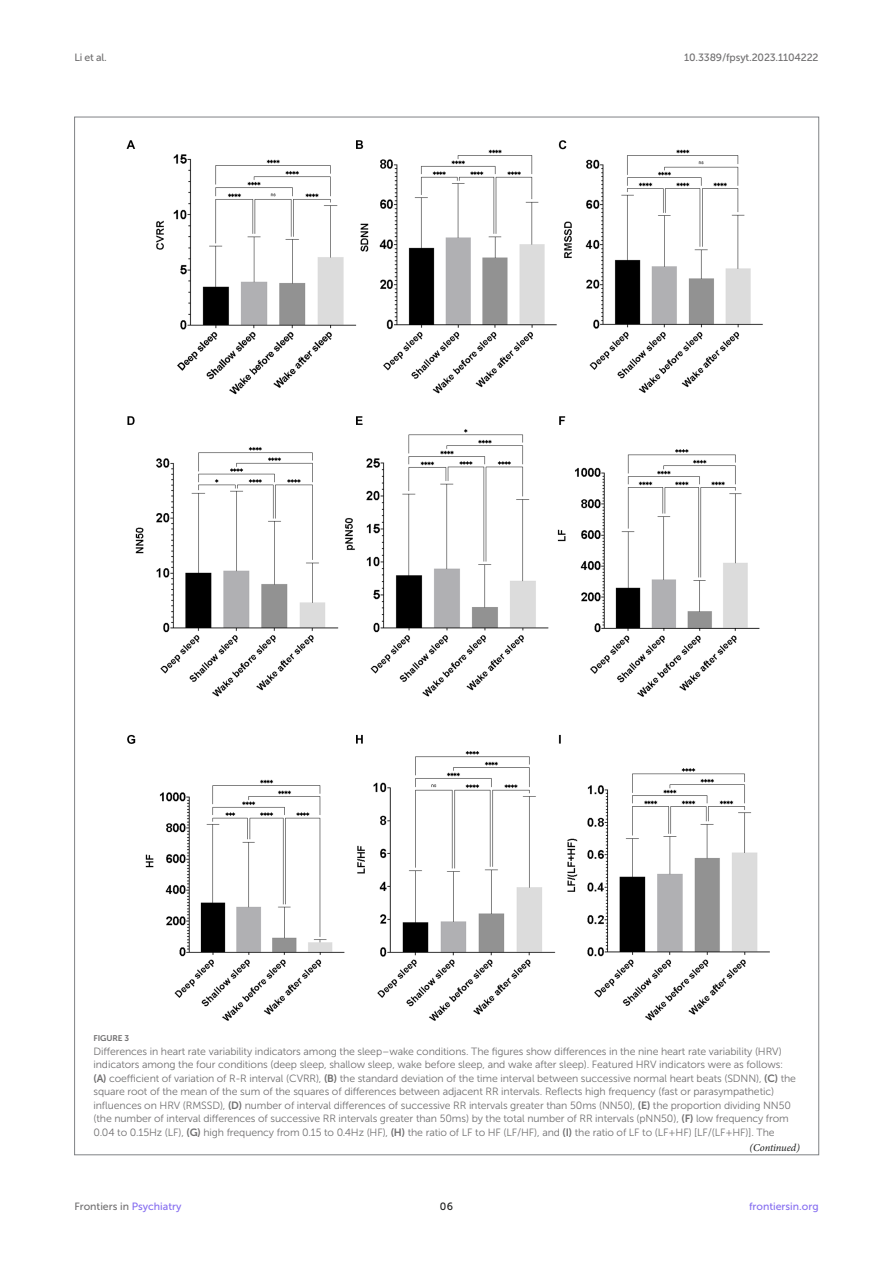
<style>
.page{position:relative;width:893px;height:1263px;background:#fff}
.page>*{position:absolute;margin:0;border:0;box-sizing:border-box;transform-origin:0 0}
.FIG_LEG{font:10.5px/13.5px "Museo Sans 300";letter-spacing:-.01em;color:#706f70}
.t1{font:10.5px "Museo Sans 500";letter-spacing:-.015em;color:#706f70}
.t2{font:10.5px "Museo Sans 500";color:#856df0}
.T_Continue{font:italic 10.5px "Minion Pro";letter-spacing:-.01em;color:#1b1c1b}
.t3{font:10.5px "Museo Sans 500";color:#1b1c1b}
.FIG_HD{font:8.25px "Museo Sans 700";letter-spacing:-.01em;color:#706f70}
.s1{font-family:"Museo Sans 700"}
.s2{color:#856df0}
</style>
<div class="page">
<img style="left:126px;top:140px;width:644px;height:881px">
<p class="t1" style="left:74px;top:51px;width:34px">Li et al.</p>
<p class="t1" style="left:684px;top:51px;width:136px">10.3389/fpsyt.2023.1104222</p>
<p class="FIG_HD" style="left:94px;top:1034px;width:37px">FIGURE 3</p>
<p class="FIG_LEG" style="left:94px;top:1044px;width:704px">Differences in heart rate variability indicators among the sleep–wake conditions. The figures show differences in the nine heart rate variability (HRV) indicators among the four conditions (deep sleep, shallow sleep, wake before sleep, and wake after sleep). Featured HRV indicators were as follows: <span class="s1">(A)</span> coefficient of variation of R-R interval (CVRR), <span class="s1">(B)</span> the standard deviation of the time interval between successive normal heart beats (SDNN), <span class="s1">(C)</span> the square root of the mean of the sum of the squares of differences between adjacent RR intervals. Reflects high frequency (fast or parasympathetic) influences on HRV (RMSSD), <span class="s1">(D)</span> number of interval differences of successive RR intervals greater than 50 ms (NN50), <span class="s1">(E)</span> the proportion dividing NN50 (the number of interval differences of successive RR intervals greater than 50 ms) by the total number of RR intervals (pNN50), <span class="s1">(F)</span> low frequency from 0.04 to 0.15 Hz (LF), <span class="s1">(G)</span> high frequency from 0.15 to 0.4 Hz (HF), <span class="s1">(H)</span> the ratio of LF to HF (LF/HF), and <span class="s1">(I)</span> the ratio of LF to (LF + HF) [LF/(LF + HF)]. The</p>
<p class="T_Continue" style="left:750px;top:1140px;width:52px">(Continued)</p>
<p class="t1" style="left:74px;top:1200px;width:109px">Frontiers in <span class="s2">Psychiatry</span></p>
<p class="t3" style="left:440px;top:1200px;width:15px">06</p>
<p class="t2" style="left:749px;top:1200px;width:71px">frontiersin.org</p>
</div>
